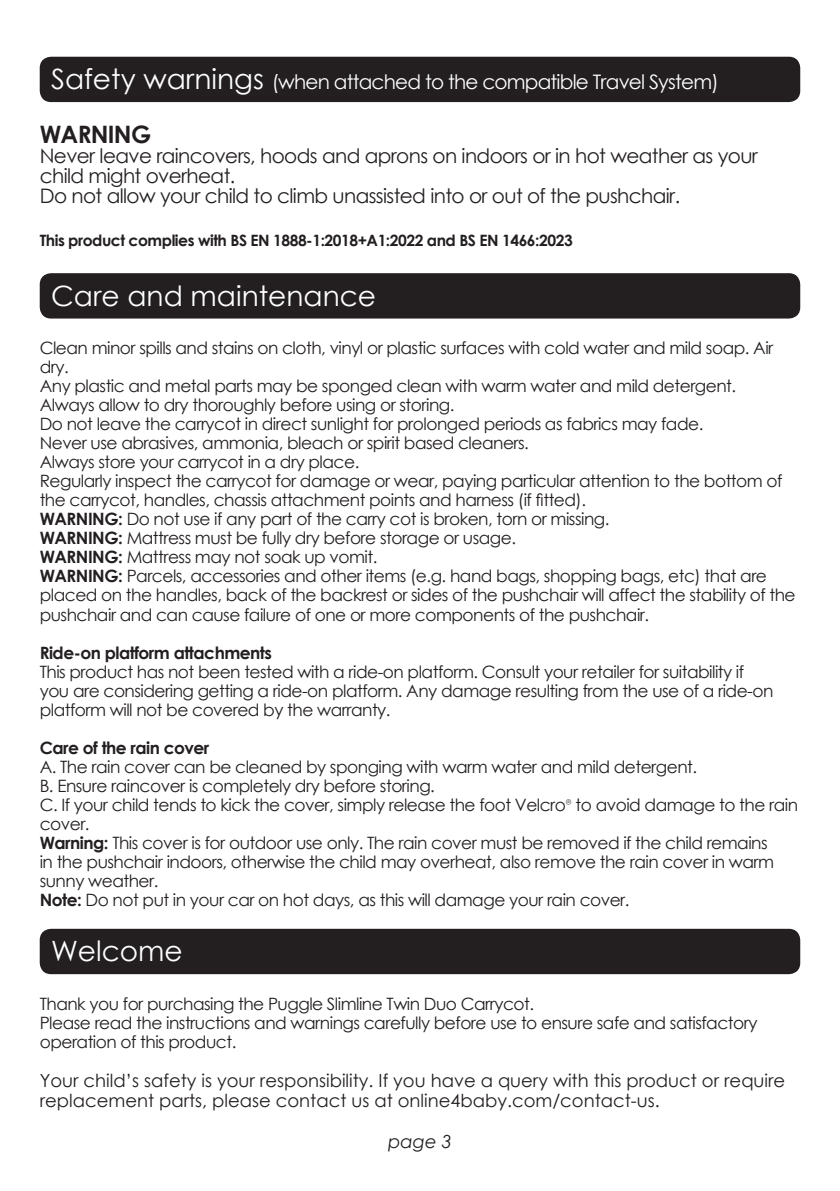
<style>
.page{position:relative;width:840px;height:1191px;background:#fff}
.page>*{position:absolute;margin:0;border:0;box-sizing:border-box;transform-origin:0 0}
.Body_text_CG_9pt{font:28px "Century Gothic";color:#fff}
.t1{font:700 24px "Century Gothic";letter-spacing:-.03em;color:#231f20}
.t2{font:20px/20px "Century Gothic";letter-spacing:-.03em;color:#231f20}
.t3{font:20px "Century Gothic";letter-spacing:-.04em;color:#fff}
.Body_text_9pt{font:18px/20px "Century Gothic";color:#231f20}
.Body_text_CG_9pt-2{font:italic 18px "Century Gothic";color:#231f20}
.t4{font:17px/19px "Century Gothic";letter-spacing:-.03em;color:#231f20}
.t5{font:700 17px "Century Gothic";letter-spacing:-.03em;color:#231f20}
.t6{font:700 15.6px "Century Gothic";letter-spacing:-.03em;color:#231f20}
.s1{font-size:28px}
.s2{font-weight:700}
.s3{font-family:"Bariol";font-weight:300}
</style>
<div class="page">
<div style="left:40px;top:57px;width:759px;height:45px;background:#231f20;border-radius:11px"></div>
<div style="left:40px;top:273px;width:759px;height:45px;background:#231f20;border-radius:11px"></div>
<div style="left:40px;top:928px;width:759px;height:46px;background:#231f20;border-radius:11px"></div>
<p class="t3" style="left:51px;top:68px;width:668px"><span class="s1">Safety warnings</span> (when attached to the compatible Travel System)</p>
<p class="t1" style="left:40px;top:116px;width:113px">WARNING</p>
<p class="t2" style="left:40px;top:145px;width:719px">Never leave raincovers, hoods and aprons on indoors or in hot weather as your child might overheat.</p>
<p class="t2" style="left:40px;top:185px;width:641px">Do not allow your child to climb unassisted into or out of the pushchair.</p>
<p class="t6" style="left:40px;top:228px;width:534px">This product complies with BS EN 1888-1:2018+A1:2022 and BS EN 1466:2023</p>
<p class="Body_text_CG_9pt" style="left:51px;top:276px;width:326px">Care and maintenance</p>
<p class="t4" style="left:40px;top:338px;width:734px">Clean minor spills and stains on cloth, vinyl or plastic surfaces with cold water and mild soap. Air dry.</p>
<p class="t4" style="left:40px;top:376px;width:697px">Any plastic and metal parts may be sponged clean with warm water and mild detergent.</p>
<p class="t4" style="left:40px;top:395px;width:416px">Always allow to dry thoroughly before using or storing.</p>
<p class="t4" style="left:40px;top:414px;width:665px">Do not leave the carrycot in direct sunlight for prolonged periods as fabrics may fade.</p>
<p class="t4" style="left:40px;top:433px;width:490px">Never use abrasives, ammonia, bleach or spirit based cleaners.</p>
<p class="t4" style="left:40px;top:452px;width:321px">Always store your carrycot in a dry place.</p>
<p class="t4" style="left:40px;top:471px;width:743px">Regularly inspect the carrycot for damage or wear, paying particular attention to the bottom of the carrycot, handles, chassis attachment points and harness (if fitted).</p>
<p class="t4" style="left:40px;top:509px;width:571px"><span class="s2">WARNING:</span> Do not use if any part of the carry cot is broken, torn or missing.</p>
<p class="t4" style="left:40px;top:528px;width:477px"><span class="s2">WARNING:</span> Mattress must be fully dry before storage or usage.</p>
<p class="t4" style="left:40px;top:547px;width:339px"><span class="s2">WARNING:</span> Mattress may not soak up vomit.</p>
<p class="t4" style="left:40px;top:566px;width:757px;line-height:19.6px"><span class="s2">WARNING:</span> Parcels, accessories and other items (e.g. hand bags, shopping bags, etc) that are placed on the handles, back of the backrest or sides of the pushchair will affect the stability of the pushchair and can cause failure of one or more components of the pushchair.</p>
<p class="t5" style="left:40px;top:640px;width:234px">Ride-on platform attachments</p>
<p class="t4" style="left:40px;top:662px;width:734px">This product has not been tested with a ride-on platform. Consult your retailer for suitability if you are considering getting a ride-on platform. Any damage resulting from the use of a ride-on platform will not be covered by the warranty.</p>
<p class="t5" style="left:40px;top:735px;width:171px">Care of the rain cover</p>
<p class="t4" style="left:40px;top:757px;width:658px">A. The rain cover can be cleaned by sponging with warm water and mild detergent.</p>
<p class="t4" style="left:40px;top:776px;width:396px">B. Ensure raincover is completely dry before storing.</p>
<p class="t4" style="left:40px;top:795px;width:759px">C. If your child tends to kick the cover, simply release the foot Velcro<span class="s3">®</span> to avoid damage to the rain cover.</p>
<p class="t4" style="left:40px;top:833px;width:735px"><span class="s2">Warning:</span> This cover is for outdoor use only. The rain cover must be removed if the child remains in the pushchair indoors, otherwise the child may overheat, also remove the rain cover in warm sunny weather.</p>
<p class="t4" style="left:40px;top:890px;width:591px"><span class="s2">Note:</span> Do not put in your car on hot days, as this will damage your rain cover.</p>
<p class="Body_text_CG_9pt" style="left:51px;top:931px;width:133px">Welcome</p>
<p class="t4" style="left:40px;top:993px;width:495px">Thank you for purchasing the Puggle Slimline Twin Duo Carrycot.</p>
<p class="t4" style="left:40px;top:1012px;width:718px">Please read the instructions and warnings carefully before use to ensure safe and satisfactory operation of this product.</p>
<p class="Body_text_9pt" style="left:40px;top:1069px;width:746px">Your child’s safety is your responsibility. If you have a query with this product or require replacement parts, please contact us at online4baby.com/contact-us.</p>
<p class="Body_text_CG_9pt-2" style="left:388px;top:1128px;width:65px">page 3</p>
</div>
